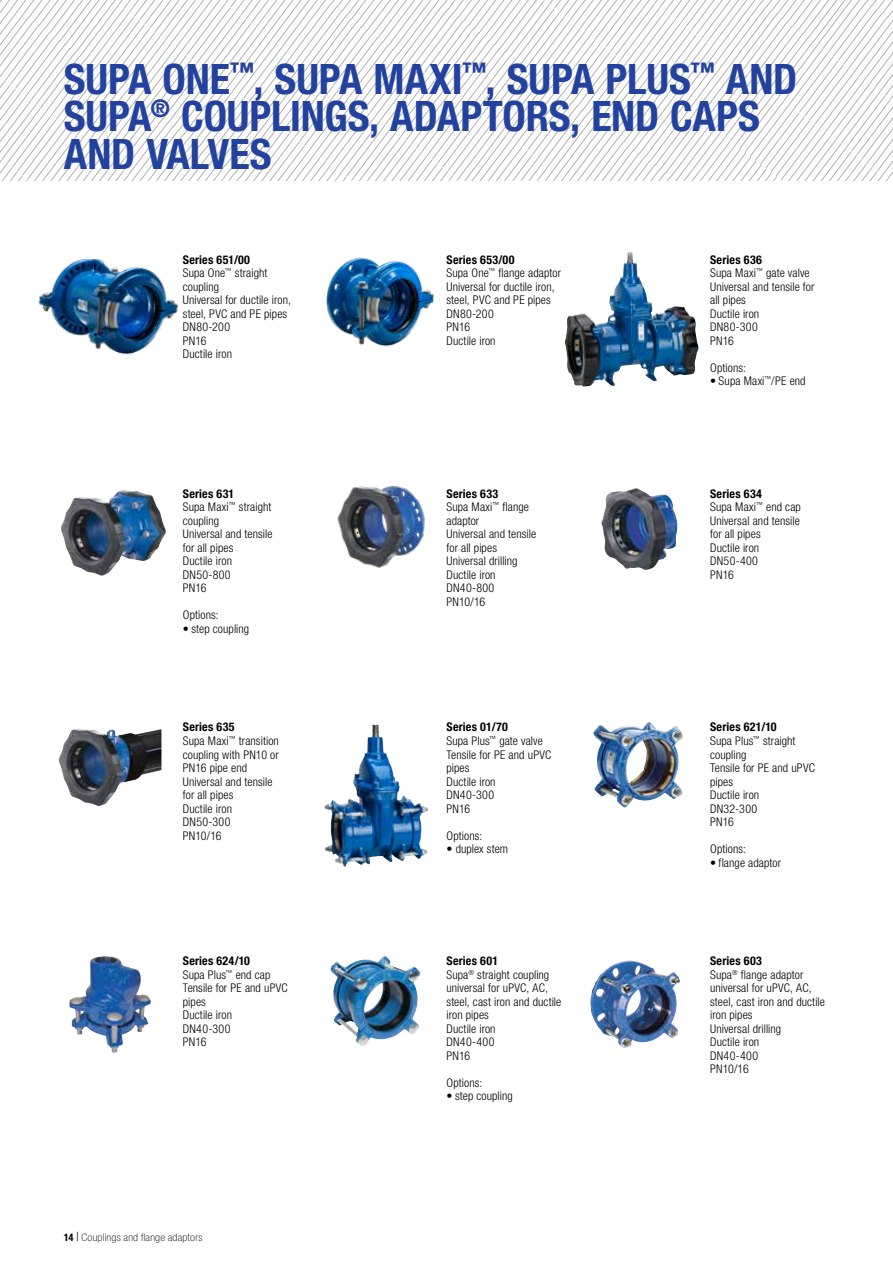
<style>
.page{position:relative;width:893px;height:1263px;background:#fff}
.page>*{position:absolute;margin:0;border:0;box-sizing:border-box;transform-origin:0 0}
.t1{font:700 condensed 42px/37.5px "Helvetica Neue LT Pro";color:#23419f}
.t2{font:300 condensed 12px/13.5px "Helvetica Neue LT Pro";letter-spacing:.01em;color:#000}
.t3{font:100 condensed 10.5px "Helvetica Neue LT Pro";letter-spacing:.02em;color:#000;scale:1.1 1}
.s1{font-weight:700}
.s2{font-family:"Times New Roman";font-weight:700;font-stretch:normal}
</style>
<div class="page">
<svg style="left:0;top:0;width:893px;height:181px"></svg>
<img style="left:59px;top:729px;width:18px;height:38px">
<img style="left:60px;top:490px;width:106px;height:86px">
<img style="left:337px;top:486px;width:88px;height:82px">
<img style="left:601px;top:488px;width:76px;height:82px">
<img style="left:330px;top:956px;width:91px;height:90px">
<img style="left:590px;top:960px;width:90px;height:88px">
<img style="left:69px;top:956px;width:82px;height:97px">
<img style="left:593px;top:722px;width:90px;height:86px">
<img style="left:324px;top:725px;width:50px;height:142px">
<img style="left:565px;top:252px;width:130px;height:135px">
<img style="left:326px;top:257px;width:109px;height:90px">
<img style="left:38px;top:258px;width:140px;height:97px">
<h1 class="t1" style="left:64px;top:60px;width:735px">SUPA ONE<sup>™</sup>, SUPA MAXI<sup>™</sup>, SUPA PLUS<sup>™</sup> AND<br>SUPA<sup>®</sup> COUPLINGS, ADAPTORS, END CAPS<br>AND VALVES</h1>
<p class="t2" style="left:183px;top:253px;width:110px"><span class="s1">Series 651/00<br></span>Supa One<sup>™</sup> straight coupling<br>Universal for ductile iron, steel, PVC and PE pipes<br>DN80-200<br>PN16<br>Ductile iron</p>
<p class="t2" style="left:183px;top:486px;width:91px"><span class="s1">Series 631<br></span>Supa Maxi<sup>™</sup> straight coupling<br>Universal and tensile for all pipes<br>Ductile iron<br>DN50-800<br>PN16</p>
<p class="t2" style="left:183px;top:608px;width:37px">Options:</p>
<p class="t2" style="left:183px;top:621px;width:68px">• step coupling</p>
<p class="t2" style="left:183px;top:720px;width:98px"><span class="s1">Series 635<br></span>Supa Maxi<sup>™</sup> transition coupling with PN10 or<br>PN16 pipe end<br>Universal and tensile for all pipes<br>Ductile iron<br>DN50-300<br>PN10/16</p>
<p class="t2" style="left:183px;top:954px;width:106px"><span class="s1">Series 624/10<br></span>Supa Plus<sup>™</sup> end cap<br>Tensile for PE and uPVC pipes<br>Ductile iron<br>DN40-300<br>PN16</p>
<p class="t3" style="left:64px;top:1231px;width:128px"><span class="s1">14</span> <span class="s2">|</span> Couplings and flange adaptors</p>
<p class="t2" style="left:446px;top:253px;width:116px"><span class="s1">Series 653/00<br></span>Supa One<sup>™</sup> flange adaptor<br>Universal for ductile iron, steel, PVC and PE pipes<br>DN80-200<br>PN16<br>Ductile iron</p>
<p class="t2" style="left:446px;top:486px;width:91px"><span class="s1">Series 633<br></span>Supa Maxi<sup>™</sup> flange adaptor<br>Universal and tensile for all pipes<br>Universal drilling<br>Ductile iron<br>DN40-800<br>PN10/16</p>
<p class="t2" style="left:446px;top:720px;width:106px"><span class="s1">Series 01/70<br></span>Supa Plus<sup>™</sup> gate valve<br>Tensile for PE and uPVC pipes<br>Ductile iron<br>DN40-300<br>PN16</p>
<p class="t2" style="left:446px;top:828px;width:37px">Options:</p>
<p class="t2" style="left:446px;top:842px;width:63px">• duplex stem</p>
<p class="t2" style="left:446px;top:954px;width:116px"><span class="s1">Series 601<br></span>Supa<sup>®</sup> straight coupling universal for uPVC, AC, steel, cast iron and ductile iron pipes<br>Ductile iron<br>DN40-400<br>PN16</p>
<p class="t2" style="left:446px;top:1076px;width:37px">Options:</p>
<p class="t2" style="left:446px;top:1089px;width:68px">• step coupling</p>
<p class="t2" style="left:710px;top:253px;width:106px"><span class="s1">Series 636<br></span>Supa Maxi<sup>™</sup> gate valve<br>Universal and tensile for all pipes<br>Ductile iron<br>DN80-300<br>PN16</p>
<p class="t2" style="left:710px;top:361px;width:37px">Options:</p>
<p class="t2" style="left:710px;top:374px;width:97px">• Supa Maxi<sup>™</sup>/PE end</p>
<p class="t2" style="left:710px;top:486px;width:92px"><span class="s1">Series 634<br></span>Supa Maxi<sup>™</sup> end cap<br>Universal and tensile for all pipes<br>Ductile iron<br>DN50-400<br>PN16</p>
<p class="t2" style="left:710px;top:720px;width:106px"><span class="s1">Series 621/10<br></span>Supa Plus<sup>™</sup> straight coupling<br>Tensile for PE and uPVC pipes<br>Ductile iron<br>DN32-300<br>PN16</p>
<p class="t2" style="left:710px;top:842px;width:37px">Options:</p>
<p class="t2" style="left:710px;top:855px;width:72px">• flange adaptor</p>
<p class="t2" style="left:710px;top:954px;width:116px"><span class="s1">Series 603<br></span>Supa<sup>®</sup> flange adaptor universal for uPVC, AC, steel, cast iron and ductile iron pipes<br>Universal drilling<br>Ductile iron<br>DN40-400<br>PN10/16</p>
</div>
